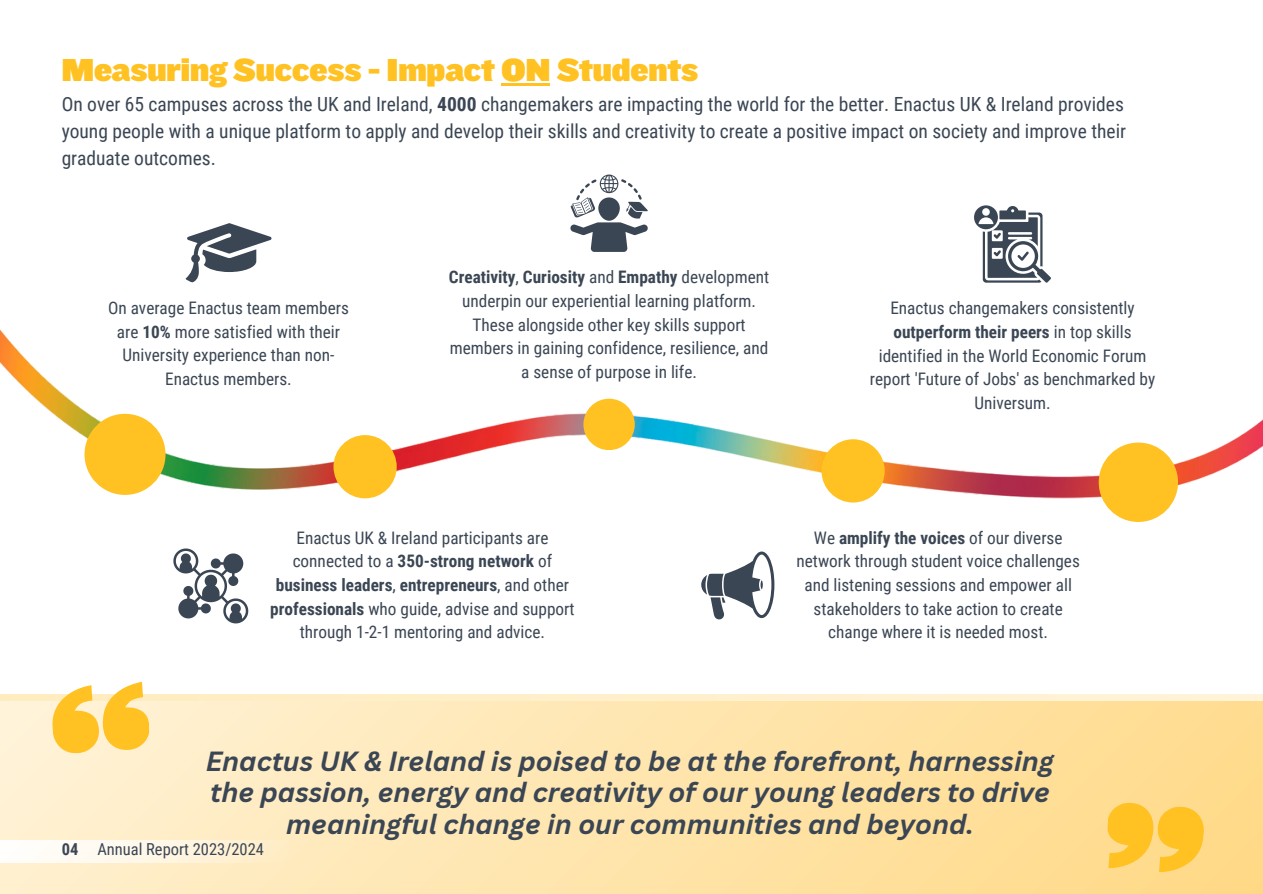
<style>
.page{position:relative;width:1263px;height:894px;background:#fff}
.page>*{position:absolute;margin:0;border:0;box-sizing:border-box;transform-origin:0 0}
.t1{font:33px "Knockout 92 Ultmt Cruiserwt";color:#ffc222}
.t2{font:italic 700 27px/31.5px "Canva Sans";color:#3b4654;text-align:center}
.t3{font:19.5px/27px "Roboto Condensed";color:#3b4654;text-align:justify}
.t4{font:17.25px/23.7px "Roboto Condensed";color:#3b4654;text-align:center}
.t5{font:16.5px "Roboto Condensed";color:#3b4654}
.s1{font-weight:700}
</style>
<div class="page">
<img style="left:0;top:237px;width:1263px;height:376px">
<div style="left:0;top:694px;width:1263px;height:199px;background:#fff0cd"></div>
<div style="left:0;top:701px;width:1263px;height:192px;background:linear-gradient(to right,#fff1d3,#ffda8a)"></div>
<svg style="left:570px;top:174px;width:78px;height:78px"></svg>
<svg style="left:974px;top:205px;width:77px;height:78px"></svg>
<svg style="left:173px;top:548px;width:75px;height:75px"></svg>
<svg style="left:186px;top:223px;width:85px;height:59px"></svg>
<svg style="left:701px;top:551px;width:73px;height:69px"></svg>
<svg style="left:50px;top:682px;width:101px;height:72px"></svg>
<hr style="left:502px;top:84px;width:48px;height:2px;background:#ffc222">
<div style="left:85px;top:413px;width:81px;height:81px;background:#ffc222;border-radius:50%"></div>
<div style="left:583px;top:398px;width:52px;height:52px;background:#ffc222;border-radius:50%"></div>
<div style="left:333px;top:435px;width:64px;height:63px;background:#ffc222;border-radius:50%"></div>
<div style="left:821px;top:439px;width:64px;height:63px;background:#ffc222;border-radius:50%"></div>
<div style="left:1099px;top:442px;width:79px;height:80px;background:#ffc222;border-radius:50%"></div>
<svg style="left:1104px;top:801px;width:102px;height:74px;background:#ffcc4f"></svg>
<div style="left:0;top:840px;width:288px;height:22px;background:linear-gradient(to right,#fff,#ffedc8)"></div>
<p class="t1" style="left:62px;top:50px;width:638px">Measuring Success - Impact ON Students</p>
<p class="t3" style="left:62px;top:91px;width:1066px">On over 65 campuses across the UK and Ireland, <span class="s1">4000</span> changemakers are impacting the world for the better. Enactus UK &amp; Ireland provides young people with a unique platform to apply and develop their skills and creativity to create a positive impact on society and improve their graduate outcomes.</p>
<p class="t4" style="left:449px;top:265px;width:322px"><span class="s1">Creativity</span>, <span class="s1">Curiosity</span> and <span class="s1">Empathy</span> development underpin our experiential learning platform.<br>These alongside other key skills support members in gaining confidence, resilience, and a sense of purpose in life.</p>
<p class="t4" style="left:108px;top:296px;width:242px">On average Enactus team members are <span class="s1">10%</span> more satisfied with their<br>University experience than non-<br>Enactus members.</p>
<p class="t4" style="left:870px;top:296px;width:287px">Enactus changemakers consistently <span class="s1">outperform their peers</span> in top skills identified in the World Economic Forum report 'Future of Jobs' as benchmarked by Universum.</p>
<p class="t4" style="left:270px;top:526px;width:306px">Enactus UK &amp; Ireland participants are connected to a <span class="s1">350-strong network</span> of <span class="s1">business leaders</span>, <span class="s1">entrepreneurs</span>, and other <span class="s1">professionals</span> who guide, advise and support through 1-2-1 mentoring and advice.</p>
<p class="t4" style="left:796px;top:525px;width:285px">We <span class="s1">amplify the voices</span> of our diverse network through student voice challenges and listening sessions and empower all stakeholders to take action to create change where it is needed most.</p>
<h3 class="t2" style="left:206px;top:744px;width:850px">Enactus UK &amp; Ireland is poised to be at the forefront, harnessing the passion, energy and creativity of our young leaders to drive meaningful change in our communities and beyond.</h3>
<p class="t5" style="left:62px;top:839px;width:204px"><span class="s1">04</span> Annual Report 2023/2024</p>
</div>
